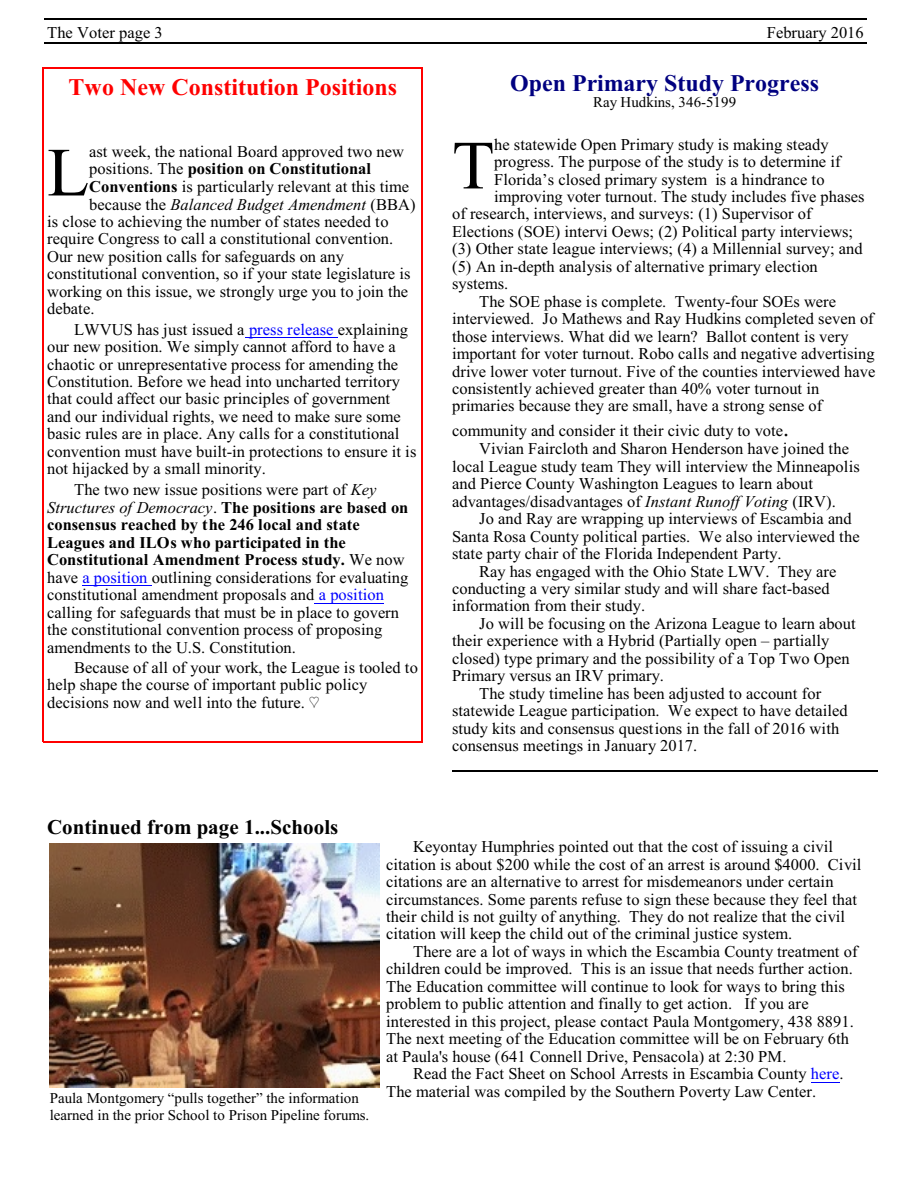
<style>
.page{position:relative;width:918px;height:1188px;background:#fff}
.page>*{position:absolute;margin:0;border:0;box-sizing:border-box;transform-origin:0 0}
.t1{font:69px "Times New Roman";color:#000}
.t2{font:700 24px "Times New Roman";color:#f00}
.t3{font:700 24px "Times New Roman";color:#000080}
.t4{font:700 21px "Times New Roman";color:#000}
.t5{font:16.5px/17.4px "Times New Roman";color:#000}
.t6{font:italic 16.5px "Times New Roman";color:#000}
.t7{font:700 16.5px "Times New Roman";color:#000}
.t8{font:15px/17.7px "Times New Roman";color:#000}
.s1{font-weight:400}
.s2{font-weight:700}
.s3{font-style:normal}
.s4{color:#00f}
.s5{font-style:italic}
.s6{font-size:24px}
</style>
<div class="page">
<hr style="left:44px;top:18px;width:823px;height:1px;background:#000">
<hr style="left:44px;top:42px;width:823px;height:1px;background:#000">
<hr style="left:43px;top:68px;width:1px;height:34px;background:#f00">
<hr style="left:422px;top:68px;width:1px;height:34px;background:#f00">
<hr style="left:43px;top:68px;width:380px;height:1px;background:#f00">
<svg style="left:43px;top:102px;width:1px;height:38px"></svg>
<svg style="left:422px;top:102px;width:1px;height:38px"></svg>
<hr style="left:43px;top:140px;width:1px;height:180px;background:#f00">
<hr style="left:422px;top:140px;width:1px;height:180px;background:#f00">
<hr style="left:43px;top:318px;width:1px;height:162px;background:#f00">
<hr style="left:422px;top:318px;width:1px;height:162px;background:#f00">
<hr style="left:43px;top:478px;width:1px;height:181px;background:#f00">
<hr style="left:422px;top:478px;width:1px;height:181px;background:#f00">
<hr style="left:43px;top:656px;width:1px;height:58px;background:#f00">
<hr style="left:422px;top:656px;width:1px;height:58px;background:#f00">
<hr style="left:43px;top:711px;width:1px;height:31px;background:#f00">
<hr style="left:422px;top:711px;width:1px;height:31px;background:#f00">
<hr style="left:43px;top:741px;width:380px;height:1px;background:#f00">
<img style="left:50px;top:844px;width:330px;height:243px">
<hr style="left:245px;top:337px;width:93px;height:1px;background:#00f">
<hr style="left:82px;top:585px;width:70px;height:1px;background:#00f">
<hr style="left:315px;top:603px;width:69px;height:1px;background:#00f">
<svg style="left:811px;top:1082px;width:29px;height:1px"></svg>
<hr style="left:452px;top:770px;width:425px;height:2px;background:#000">
<p class="t5" style="left:47px;top:25px;width:117px">The Voter page 3</p>
<p class="t5" style="left:767px;top:25px;width:98px">February 2016</p>
<h2 class="t2" style="left:68px;top:79px;width:330px">Two New Constitution Positions</h2>
<h1 class="t1" style="left:47px;top:148px;width:44px">L</h1>
<p class="t5" style="left:89px;top:144px;width:316px">ast week, the national Board approved two new</p>
<p class="t7" style="left:89px;top:163px;width:283px"><span class="s1">positions. The</span> position on Constitutional</p>
<p class="t5" style="left:89px;top:179px;width:321px"><span class="s2">Conventions</span> is particularly relevant at this time</p>
<p class="t6" style="left:89px;top:198px;width:328px"><span class="s3">because the</span> Balanced Budget Amendment <span class="s3">(BBA)</span></p>
<p class="t5" style="left:47px;top:214px;width:343px">is close to achieving the number of states needed to</p>
<p class="t5" style="left:47px;top:232px;width:348px">require Congress to call a constitutional convention.</p>
<p class="t5" style="left:47px;top:249px;width:298px">Our new position calls for safeguards on any</p>
<p class="t5" style="left:47px;top:267px;width:365px">constitutional convention, so if your state legislature is</p>
<p class="t5" style="left:47px;top:284px;width:363px">working on this issue, we strongly urge you to join the</p>
<p class="t5" style="left:47px;top:302px;width:49px">debate.</p>
<p class="t5" style="left:47px;top:322px;width:371px;text-indent:27px">LWVUS has just issued a <span class="s4">press release</span> explaining our new position. We simply cannot afford to have a chaotic or unrepresentative process for amending the Constitution. Before we head into uncharted territory that could affect our basic principles of government and our individual rights, we need to make sure some basic rules are in place. Any calls for a constitutional convention must have built-in protections to ensure it is not hijacked by a small minority.</p>
<p class="t5" style="left:47px;top:482px;width:363px;text-indent:27px">The two new issue positions were part of <span class="s5">Key Structures of Democracy</span>. <span class="s2">The positions are based on consensus reached by the 246 local and state Leagues and ILOs who participated in the Constitutional Amendment Process study.</span> We now have <span class="s4">a position</span> outlining considerations for evaluating constitutional amendment proposals and <span class="s4">a position </span>calling for safeguards that must be in place to govern the constitutional convention process of proposing amendments to the U.S. Constitution.</p>
<p class="t5" style="left:47px;top:660px;width:372px;text-indent:27px">Because of all of your work, the League is tooled to help shape the course of important public policy decisions now and well into the future.</p>
<h2 class="t3" style="left:510px;top:74px;width:310px">Open Primary Study Progress</h2>
<p class="t8" style="left:593px;top:94px;width:145px">Ray Hudkins, 346-5199</p>
<h1 class="t1" style="left:452px;top:141px;width:44px">T</h1>
<p class="t5" style="left:494px;top:137px;width:336px">he statewide Open Primary study is making steady</p>
<p class="t5" style="left:494px;top:154px;width:348px">progress. The purpose of the study is to determine if</p>
<p class="t5" style="left:494px;top:172px;width:332px">Florida’s closed primary system is a hindrance to</p>
<p class="t5" style="left:494px;top:189px;width:372px">improving voter turnout. The study includes five phases</p>
<p class="t5" style="left:452px;top:207px;width:361px">of research, interviews, and surveys: (1) Supervisor of</p>
<p class="t5" style="left:452px;top:224px;width:403px">Elections (SOE) intervi Oews; (2) Political party interviews;</p>
<p class="t5" style="left:452px;top:242px;width:412px">(3) Other state league interviews; (4) a Millennial survey; and</p>
<p class="t5" style="left:452px;top:259px;width:367px">(5) An in-depth analysis of alternative primary election</p>
<p class="t5" style="left:452px;top:277px;width:58px">systems.</p>
<p class="t5" style="left:479px;top:294px;width:359px">The SOE phase is complete. Twenty-four SOEs were</p>
<p class="t5" style="left:452px;top:312px;width:423px">interviewed. Jo Mathews and Ray Hudkins completed seven of</p>
<p class="t5" style="left:452px;top:329px;width:398px">those interviews. What did we learn? Ballot content is very</p>
<p class="t5" style="left:452px;top:346px;width:424px">important for voter turnout. Robo calls and negative advertising</p>
<p class="t5" style="left:452px;top:364px;width:425px">drive lower voter turnout. Five of the counties interviewed have</p>
<p class="t5" style="left:452px;top:381px;width:369px">consistently achieved greater than 40% voter turnout in</p>
<p class="t5" style="left:452px;top:399px;width:372px">primaries because they are small, have a strong sense of</p>
<p class="t5" style="left:452px;top:423px;width:339px">community and consider it their civic duty to vote<span class="s6">.</span></p>
<p class="t5" style="left:479px;top:442px;width:371px">Vivian Faircloth and Sharon Henderson have joined the</p>
<p class="t5" style="left:452px;top:459px;width:409px">local League study team They will interview the Minneapolis</p>
<p class="t5" style="left:452px;top:477px;width:362px">and Pierce County Washington Leagues to learn about</p>
<p class="t5" style="left:452px;top:494px;width:385px">advantages/disadvantages of <span class="s5">Instant Runoff Voting</span> (IRV).</p>
<p class="t5" style="left:479px;top:512px;width:374px">Jo and Ray are wrapping up interviews of Escambia and</p>
<p class="t5" style="left:452px;top:529px;width:409px">Santa Rosa County political parties. We also interviewed the</p>
<p class="t5" style="left:452px;top:546px;width:331px">state party chair of the Florida Independent Party.</p>
<p class="t5" style="left:479px;top:564px;width:359px">Ray has engaged with the Ohio State LWV. They are</p>
<p class="t5" style="left:452px;top:581px;width:379px">conducting a very similar study and will share fact-based</p>
<p class="t5" style="left:452px;top:599px;width:195px">information from their study.</p>
<p class="t5" style="left:479px;top:616px;width:378px">Jo will be focusing on the Arizona League to learn about</p>
<p class="t5" style="left:452px;top:634px;width:379px">their experience with a Hybrid (Partially open – partially</p>
<p class="t5" style="left:452px;top:651px;width:399px">closed) type primary and the possibility of a Top Two Open</p>
<p class="t5" style="left:452px;top:669px;width:213px">Primary versus an IRV primary.</p>
<p class="t5" style="left:479px;top:686px;width:344px">The study timeline has been adjusted to account for</p>
<p class="t5" style="left:452px;top:704px;width:397px">statewide League participation. We expect to have detailed</p>
<p class="t5" style="left:452px;top:721px;width:389px">study kits and consensus questions in the fall of 2016 with</p>
<p class="t5" style="left:452px;top:739px;width:247px">consensus meetings in January 2017.</p>
<p class="t4" style="left:47px;top:820px;width:293px">Continued from page 1...Schools</p>
<p class="t8" style="left:50px;top:1090px;width:321px">Paula Montgomery “pulls together” the information learned in the prior School to Prison Pipeline forums.</p>
<p class="t5" style="left:386px;top:839px;width:477px;text-indent:27px">Keyontay Humphries pointed out that the cost of issuing a civil citation is about $200 while the cost of an arrest is around $4000. Civil citations are an alternative to arrest for misdemeanors under certain circumstances. Some parents refuse to sign these because they feel that their child is not guilty of anything. They do not realize that the civil citation will keep the child out of the criminal justice system.</p>
<p class="t5" style="left:386px;top:944px;width:473px;text-indent:27px">There are a lot of ways in which the Escambia County treatment of children could be improved. This is an issue that needs further action.<br>The Education committee will continue to look for ways to bring this problem to public attention and finally to get action. If you are interested in this project, please contact Paula Montgomery, 438 8891.<br>The next meeting of the Education committee will be on February 6th at Paula's house (641 Connell Drive, Pensacola) at 2:30 PM.</p>
<p class="t5" style="left:386px;top:1066px;width:459px;text-indent:27px">Read the Fact Sheet on School Arrests in Escambia County <span class="s4">here</span>.<br>The material was compiled by the Southern Poverty Law Center.</p>
</div>
